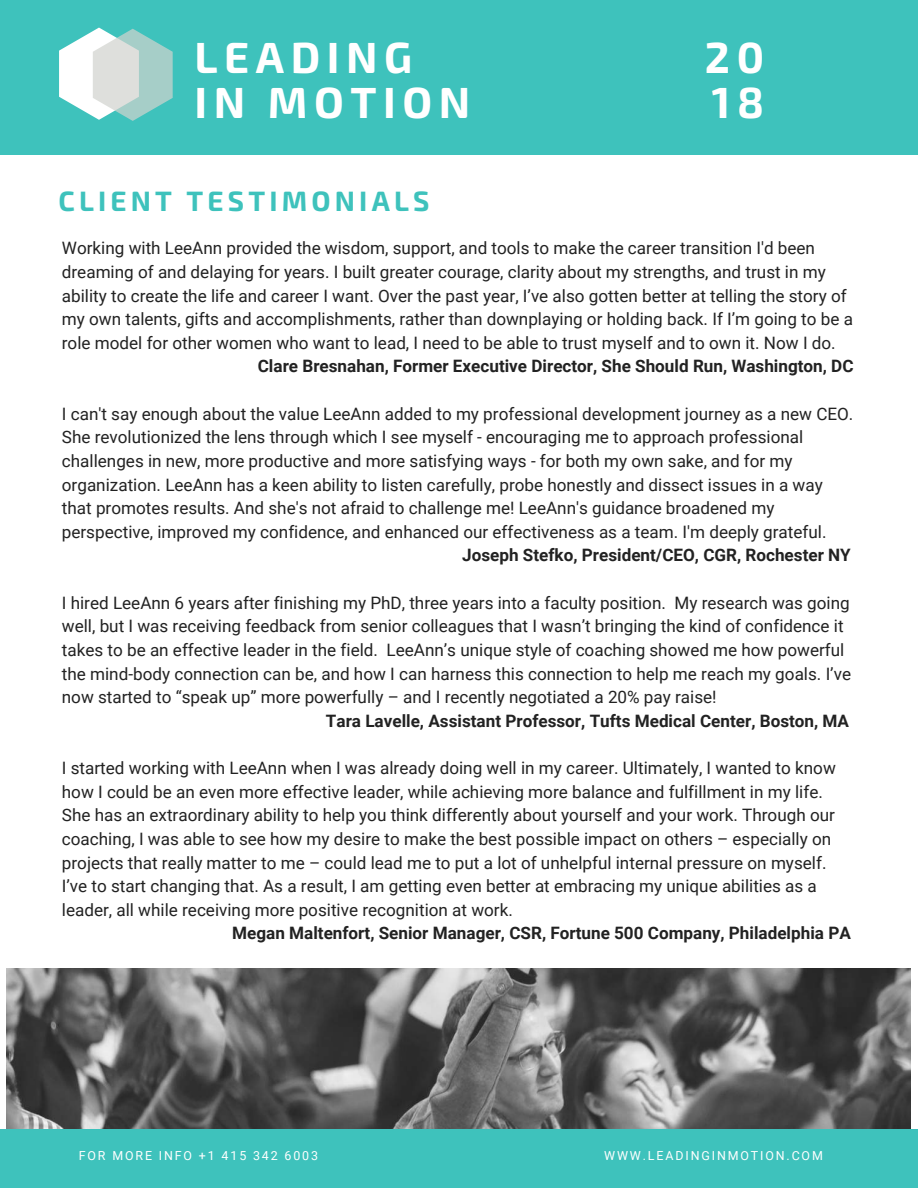
<style>
.page{position:relative;width:918px;height:1188px;background:#fff}
.page>*{position:absolute;margin:0;border:0;box-sizing:border-box;transform-origin:0 0}
.t1{font:700 43.65px/45px "Exo 2";letter-spacing:.15em;color:#fff}
.t2{font:700 28.05px "Exo 2";letter-spacing:.15em;color:#3ec2bc}
.t3{font:17.1px/23.7px "Roboto";color:#222}
.t4{font:700 17.1px "Roboto";color:#222}
.t5{font:12.45px "Roboto";letter-spacing:.15em;color:#fff}
</style>
<div class="page">
<div style="left:0;top:0;width:918px;height:154px;background:#3ec2bc"></div>
<img style="left:7px;top:969px;width:903px;height:161px">
<div style="left:0;top:1130px;width:918px;height:58px;background:#3ec2bc"></div>
<svg style="left:59px;top:28px;width:114px;height:93px"></svg>
<h1 class="t1" style="left:195px;top:33px;width:277px">LEADING<br>IN MOTION</h1>
<h1 class="t1" style="left:705px;top:33px;width:61px">20<br>18</h1>
<h2 class="t2" style="left:58px;top:183px;width:372px">CLIENT TESTIMONIALS</h2>
<p class="t3" style="left:62px;top:237px;width:793px">Working with LeeAnn provided the wisdom, support, and tools to make the career transition I'd been dreaming of and delaying for years. I built greater courage, clarity about my strengths, and trust in my ability to create the life and career I want. Over the past year, I’ve also gotten better at telling the story of my own talents, gifts and accomplishments, rather than downplaying or holding back. If I’m going to be a role model for other women who want to lead, I need to be able to trust myself and to own it. Now I do.</p>
<p class="t4" style="left:258px;top:357px;width:597px">Clare Bresnahan, Former Executive Director, She Should Run, Washington, DC</p>
<p class="t3" style="left:62px;top:402px;width:793px">I can't say enough about the value LeeAnn added to my professional development journey as a new CEO.<br>She revolutionized the lens through which I see myself - encouraging me to approach professional challenges in new, more productive and more satisfying ways - for both my own sake, and for my organization. LeeAnn has a keen ability to listen carefully, probe honestly and dissect issues in a way that promotes results. And she's not afraid to challenge me! LeeAnn's guidance broadened my perspective, improved my confidence, and enhanced our effectiveness as a team. I'm deeply grateful.</p>
<p class="t4" style="left:462px;top:546px;width:390px">Joseph Stefko, President/CEO, CGR, Rochester NY</p>
<p class="t3" style="left:62px;top:591px;width:791px">I hired LeeAnn 6 years after finishing my PhD, three years into a faculty position. My research was going well, but I was receiving feedback from senior colleagues that I wasn’t bringing the kind of confidence it takes to be an effective leader in the field. LeeAnn’s unique style of coaching showed me how powerful the mind-body connection can be, and how I can harness this connection to help me reach my goals. I’ve now started to “speak up” more powerfully – and I recently negotiated a 20% pay raise!</p>
<p class="t4" style="left:326px;top:711px;width:525px">Tara Lavelle, Assistant Professor, Tufts Medical Center, Boston, MA</p>
<p class="t3" style="left:62px;top:756px;width:776px">I started working with LeeAnn when I was already doing well in my career. Ultimately, I wanted to know how I could be an even more effective leader, while achieving more balance and fulfillment in my life.<br>She has an extraordinary ability to help you think differently about yourself and your work. Through our coaching, I was able to see how my desire to make the best possible impact on others – especially on projects that really matter to me – could lead me to put a lot of unhelpful internal pressure on myself.<br>I’ve to start changing that. As a result, I am getting even better at embracing my unique abilities as a leader, all while receiving more positive recognition at work.</p>
<p class="t4" style="left:232px;top:924px;width:620px">Megan Maltenfort, Senior Manager, CSR, Fortune 500 Company, Philadelphia PA</p>
<p class="t5" style="left:79px;top:1148px;width:241px">FOR MORE INFO +1 415 342 6003</p>
<p class="t5" style="left:604px;top:1148px;width:220px">WWW.LEADINGINMOTION.COM</p>
</div>
